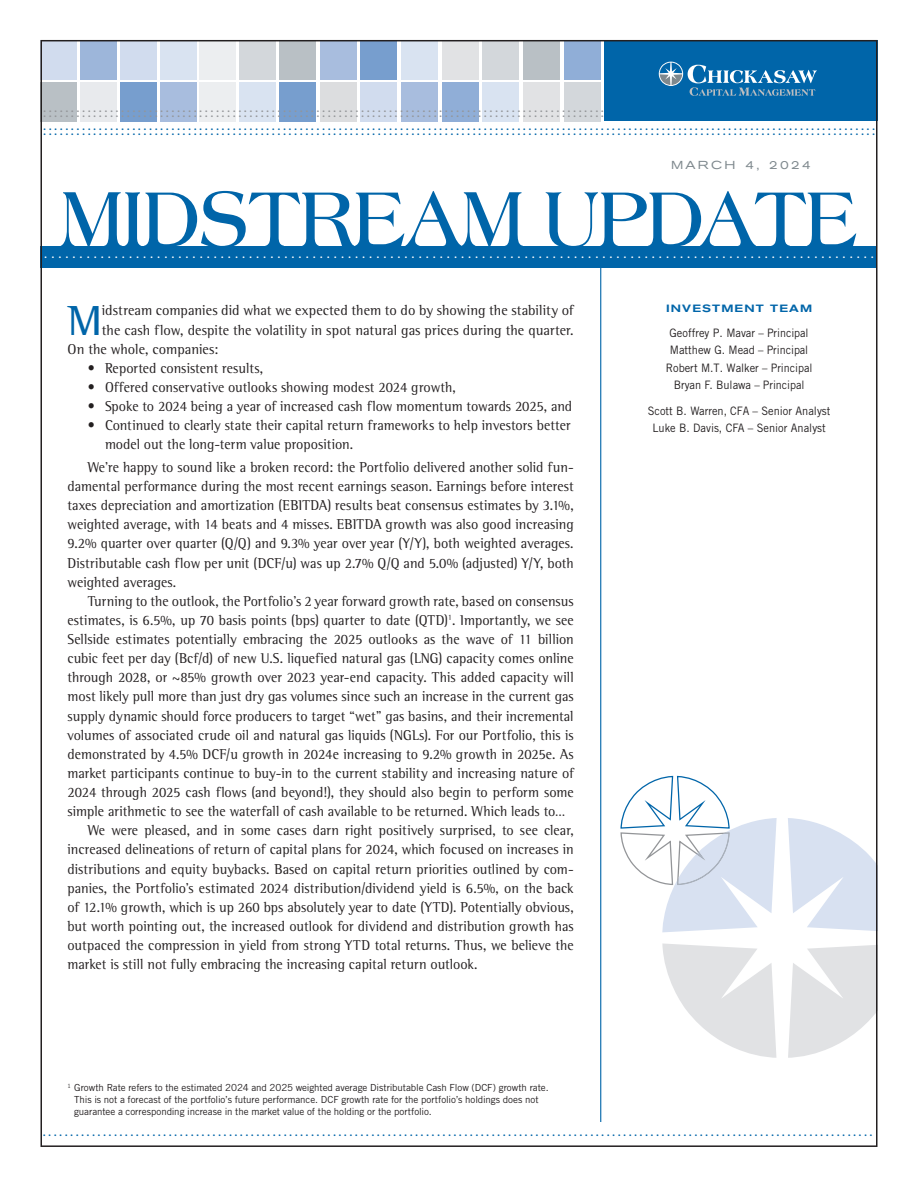
<style>
.page{position:relative;width:918px;height:1188px;background:#fff}
.page>*{position:absolute;margin:0;border:0;box-sizing:border-box;transform-origin:0 0}
.t1{font:700 84px "Americana Std";letter-spacing:-.01em;color:#0065a9;scale:.86 1}
.PG2_10-10_Body_First{font:700 43.05px "Rotis Semi Serif";color:#0065a9;scale:.96 1}
.t2{font:15px "AG Book Rounded";color:#0065a9}
.t3{font:15px "AG Book Rounded";color:#939598}
.t4{font:15px "AG Book Rounded";color:#fff}
.PG2_10-10_Body_Rest{font:14.7px/19.2px "Rotis Semi Serif";color:#231f20;text-align:justify;scale:.96 1}
.PG2_10-10_Body_First-2{font:14.7px "Rotis Semi Serif";color:#231f20}
.t5{font:11.7px "Trade Gothic LT Std";color:#231f20;scale:.95 1}
.t6{font:expanded 11.55px "Akzidenz Grotesk BE";letter-spacing:.2em;color:#7e888d;scale:1.05 1}
.t7{font:500 expanded 10.5px "Akzidenz Grotesk BE";letter-spacing:.1em;color:#0065a9;scale:1.05 1}
.t8{font:9.75px/12px "Trade Gothic LT Std";letter-spacing:-.005em;color:#231f20}
</style>
<div class="page">
<svg style="left:620px;top:776px;width:157px;height:156px"></svg>
<svg style="left:788px;top:818px;width:87px;height:113px"></svg>
<svg style="left:662px;top:943px;width:114px;height:115px"></svg>
<svg style="left:788px;top:945px;width:87px;height:113px"></svg>
<div style="left:40px;top:246px;width:838px;height:21px;background:#0065a9"></div>
<div style="left:280px;top:40px;width:36px;height:40px;background:#b9c0c5"></div>
<div style="left:280px;top:82px;width:36px;height:40px;background:#779ece"></div>
<div style="left:240px;top:40px;width:36px;height:40px;background:#d3d7db"></div>
<div style="left:240px;top:82px;width:36px;height:40px;background:#d9e3f1"></div>
<div style="left:200px;top:40px;width:36px;height:40px;background:#eceef0"></div>
<div style="left:200px;top:82px;width:36px;height:40px;background:#eceef0"></div>
<div style="left:160px;top:40px;width:36px;height:40px;background:#d9e3f1"></div>
<div style="left:160px;top:82px;width:36px;height:40px;background:#a8bdde"></div>
<div style="left:120px;top:40px;width:36px;height:40px;background:#d1dcee"></div>
<div style="left:120px;top:82px;width:36px;height:40px;background:#779ece"></div>
<div style="left:80px;top:40px;width:36px;height:40px;background:#9db6da"></div>
<div style="left:80px;top:82px;width:36px;height:40px;background:#e8eaed"></div>
<div style="left:40px;top:40px;width:37px;height:40px;background:#d1dcee"></div>
<div style="left:40px;top:82px;width:37px;height:40px;background:#b9c0c5"></div>
<div style="left:320px;top:40px;width:36px;height:40px;background:#a8bdde"></div>
<div style="left:320px;top:82px;width:36px;height:40px;background:#dcdddf"></div>
<div style="left:360px;top:40px;width:37px;height:40px;background:#779ece"></div>
<div style="left:360px;top:82px;width:37px;height:40px;background:#d1dcee"></div>
<div style="left:401px;top:40px;width:37px;height:40px;background:#d9e3f1"></div>
<div style="left:401px;top:82px;width:37px;height:40px;background:#a8bdde"></div>
<div style="left:442px;top:40px;width:37px;height:40px;background:#e1e2e4"></div>
<div style="left:442px;top:82px;width:37px;height:40px;background:#90aed7"></div>
<div style="left:483px;top:40px;width:36px;height:40px;background:#d3d7db"></div>
<div style="left:483px;top:82px;width:36px;height:40px;background:#d9e3f1"></div>
<div style="left:523px;top:40px;width:37px;height:40px;background:#b9c0c5"></div>
<div style="left:523px;top:82px;width:37px;height:40px;background:#e1e2e4"></div>
<div style="left:564px;top:40px;width:37px;height:40px;background:#90aed7"></div>
<div style="left:564px;top:82px;width:37px;height:40px;background:#d3d7db"></div>
<hr style="left:600px;top:265px;width:1px;height:857px;background:#0065a9">
<div style="left:604px;top:40px;width:274px;height:82px;background:#0065a9"></div>
<svg style="left:659px;top:62px;width:158px;height:34px"></svg>
<p class="t3" style="left:43px;top:98px;width:562px">.....................................................................................................</p>
<p class="t3" style="left:43px;top:103px;width:562px">.....................................................................................................</p>
<p class="t2" style="left:43px;top:117px;width:834px">......................................................................................................................................................</p>
<p class="t2" style="left:43px;top:121px;width:834px">......................................................................................................................................................</p>
<p class="t6" style="left:671px;top:158px;width:134px">MARCH 4, 2024</p>
<p class="t1" style="left:60px;top:171px;width:929px">MIDSTREAM UPDATE</p>
<p class="t4" style="left:44px;top:244px;width:831px">......................................................................................................................</p>
<p class="PG2_10-10_Body_First" style="left:68px;top:294px;width:37px">M</p>
<p class="PG2_10-10_Body_First-2" style="left:102px;top:302px;width:473px">idstream companies did what we expected them to do by showing the stability of</p>
<p class="PG2_10-10_Body_First-2" style="left:102px;top:321px;width:473px">the cash flow, despite the volatility in spot natural gas prices during the quarter.</p>
<p class="PG2_10-10_Body_First-2" style="left:68px;top:340px;width:152px">On the whole, companies:</p>
<p class="PG2_10-10_Body_Rest" style="left:88px;top:358px;width:184px">• Reported consistent results,</p>
<p class="PG2_10-10_Body_Rest" style="left:88px;top:377px;width:385px">• Offered conservative outlooks showing modest 2024 growth,</p>
<p class="PG2_10-10_Body_Rest" style="left:88px;top:396px;width:506px">• Spoke to 2024 being a year of increased cash flow momentum towards 2025, and</p>
<p class="PG2_10-10_Body_Rest" style="left:105px;top:416px;width:487px;text-indent:-17px">• Continued to clearly state their capital return frameworks to help investors better model out the long-term value proposition.</p>
<p class="PG2_10-10_Body_Rest" style="left:68px;top:457px;width:529px;text-indent:20px">We’re happy to sound like a broken record: the Portfolio delivered another solid fun&shy;damental performance during the most recent earnings season. Earnings before interest taxes depreciation and amortization (EBITDA) results beat consensus estimates by 3.1%, weighted average, with 14 beats and 4 misses. EBITDA growth was also good increasing 9.2% quarter over quarter (Q/Q) and 9.3% year over year (Y/Y), both weighted averages.<br>Distributable cash flow per unit (DCF/u) was up 2.7% Q/Q and 5.0% (adjusted) Y/Y, both weighted averages.</p>
<p class="PG2_10-10_Body_Rest" style="left:68px;top:591px;width:529px;text-indent:20px">Turning to the outlook, the Portfolio’s 2 year forward growth rate, based on consensus estimates, is 6.5%, up 70 basis points (bps) quarter to date (QTD)<sup>1</sup>. Importantly, we see Sellside estimates potentially embracing the 2025 outlooks as the wave of 11 billion cubic feet per day (Bcf/d) of new U.S. liquefied natural gas (LNG) capacity comes online through 2028, or ~85% growth over 2023 year-end capacity. This added capacity will most likely pull more than just dry gas volumes since such an increase in the current gas supply dynamic should force producers to target “wet” gas basins, and their incremental volumes of associated crude oil and natural gas liquids (NGLs). For our Portfolio, this is demonstrated by 4.5% DCF/u growth in 2024e increasing to 9.2% growth in 2025e. As market participants continue to buy-in to the current stability and increasing nature of 2024 through 2025 cash flows (and beyond!), they should also begin to perform some simple arithmetic to see the waterfall of cash available to be returned. Which leads to…</p>
<p class="PG2_10-10_Body_Rest" style="left:68px;top:821px;width:529px;text-indent:20px">We were pleased, and in some cases darn right positively surprised, to see clear, increased delineations of return of capital plans for 2024, which focused on increases in distributions and equity buybacks. Based on capital return priorities outlined by com&shy;panies, the Portfolio’s estimated 2024 distribution/dividend yield is 6.5%, on the back of 12.1% growth, which is up 260 bps absolutely year to date (YTD). Potentially obvious, but worth pointing out, the increased outlook for dividend and distribution growth has outpaced the compression in yield from strong YTD total returns. Thus, we believe the market is still not fully embracing the increasing capital return outlook.</p>
<p class="t8" style="left:74px;top:1082px;width:476px;text-indent:-7px"><sup>1</sup> Growth Rate refers to the estimated 2024 and 2025 weighted average Distributable Cash Flow (DCF) growth rate.<br>This is not a forecast of the portfolio’s future performance. DCF growth rate for the portfolio’s holdings does not guarantee a corresponding increase in the market value of the holding or the portfolio.</p>
<p class="t7" style="left:666px;top:302px;width:141px">INVESTMENT TEAM</p>
<p class="t5" style="left:670px;top:326px;width:148px">Geoffrey P. Mavar – Principal</p>
<p class="t5" style="left:670px;top:343px;width:147px">Matthew G. Mead – Principal</p>
<p class="t5" style="left:666px;top:361px;width:156px">Robert M.T. Walker – Principal</p>
<p class="t5" style="left:674px;top:378px;width:139px">Bryan F. Bulawa – Principal</p>
<p class="t5" style="left:648px;top:403px;width:194px">Scott B. Warren, CFA – Senior Analyst</p>
<p class="t5" style="left:652px;top:421px;width:184px">Luke B. Davis, CFA – Senior Analyst</p>
<p class="t2" style="left:43px;top:1123px;width:831px">........................................................................................................................................................</p>
</div>
